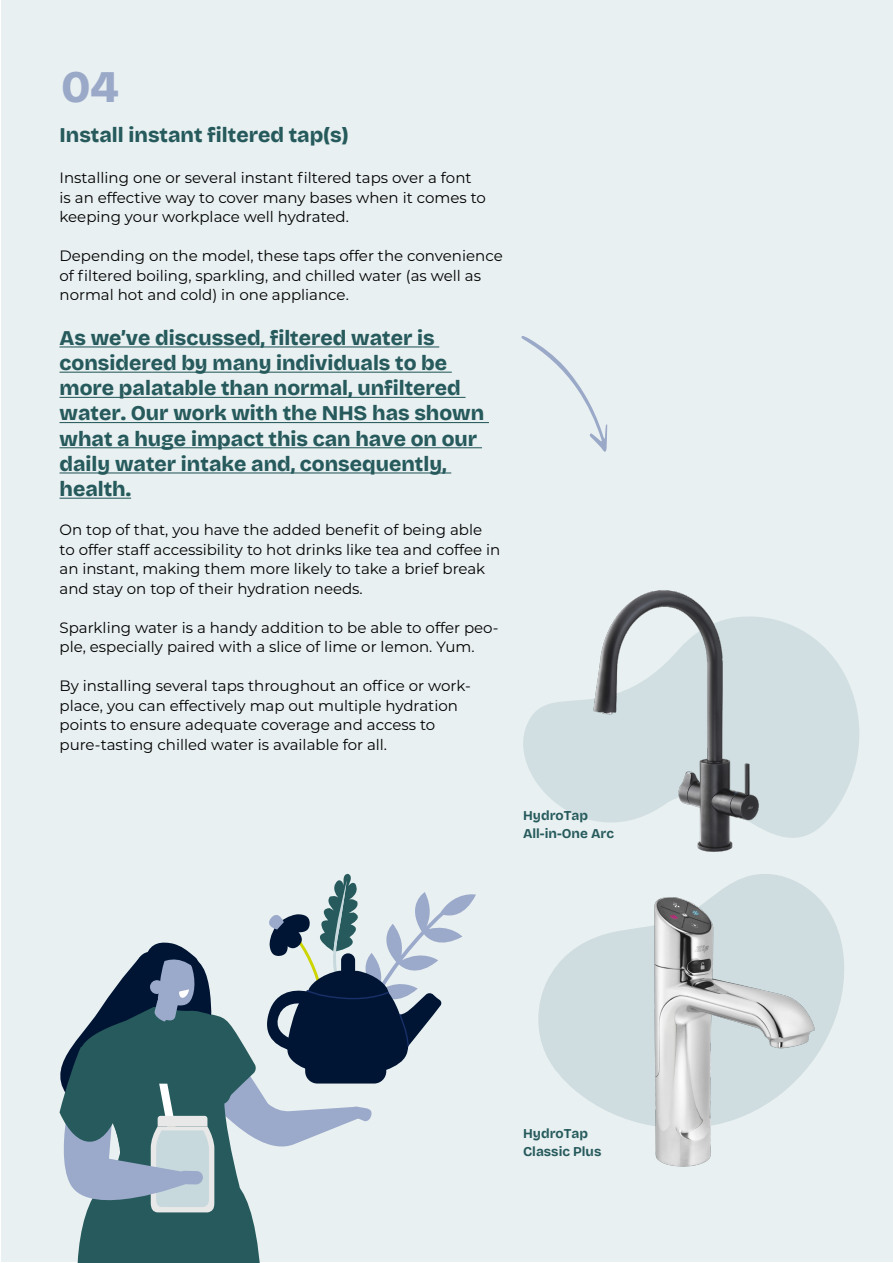
<style>
.page{position:relative;width:893px;height:1263px;background:#fff}
.page>*{position:absolute;margin:0;border:0;box-sizing:border-box;transform-origin:0 0}
.t1{font:800 45.15px "Bricolage Grotesque 96 pt";color:#9ba9c9}
.t2{font:800 21px/25.2px "Bricolage Grotesque 96 pt";color:#265a5c}
.t3{font:15px/19.5px "Montserrat";color:#000}
.t4{font:800 13.5px/18px "Bricolage Grotesque 96 pt";color:#265a5c}
</style>
<div class="page">
<div style="left:1px;top:1px;width:891px;height:1261px;background:#e9f0f1"></div>
<hr style="left:60px;top:346px;width:379px;height:1px;background:#265a5c">
<hr style="left:60px;top:372px;width:392px;height:1px;background:#265a5c">
<hr style="left:60px;top:397px;width:406px;height:1px;background:#265a5c">
<hr style="left:60px;top:422px;width:429px;height:1px;background:#265a5c">
<hr style="left:60px;top:447px;width:422px;height:1px;background:#265a5c">
<hr style="left:60px;top:472px;width:391px;height:1px;background:#265a5c">
<hr style="left:60px;top:498px;width:71px;height:1px;background:#265a5c">
<svg style="left:521px;top:336px;width:86px;height:116px"></svg>
<svg style="left:523px;top:701px;width:43px;height:109px;fill:#d1dfe3"></svg>
<svg style="left:538px;top:941px;width:49px;height:158px;fill:#cfdde1"></svg>
<img style="left:566px;top:551px;width:327px;height:352px">
<img style="left:587px;top:807px;width:265px;height:360px">
<svg style="left:60px;top:874px;width:416px;height:388px"></svg>
<h1 class="t1" style="left:61px;top:54px;width:60px">04</h1>
<h2 class="t2" style="left:60px;top:122px;width:291px">Install instant filtered tap(s)</h2>
<p class="t3" style="left:60px;top:168px;width:428px">Installing one or several instant filtered taps over a font is an effective way to cover many bases when it comes to keeping your workplace well hydrated.</p>
<p class="t3" style="left:60px;top:246px;width:445px">Depending on the model, these taps offer the convenience of filtered boiling, sparkling, and chilled water (as well as normal hot and cold) in one appliance.</p>
<h2 class="t2" style="left:60px;top:325px;width:426px">As we’ve discussed, filtered water is considered by many individuals to be more palatable than normal, unfiltered water. Our work with the NHS has shown what a huge impact this can have on our daily water intake and, consequently, health.</h2>
<p class="t3" style="left:60px;top:519px;width:442px">On top of that, you have the added benefit of being able to offer staff accessibility to hot drinks like tea and coffee in an instant, making them more likely to take a brief break and stay on top of their hydration needs.</p>
<p class="t3" style="left:60px;top:617px;width:441px">Sparkling water is a handy addition to be able to offer peo&shy;ple, especially paired with a slice of lime or lemon. Yum.</p>
<p class="t3" style="left:60px;top:675px;width:413px">By installing several taps throughout an office or work&shy;place, you can effectively map out multiple hydration points to ensure adequate coverage and access to pure-tasting chilled water is available for all.</p>
<p class="t4" style="left:523px;top:806px;width:92px">HydroTap<br>All-in-One Arc</p>
<p class="t4" style="left:523px;top:1124px;width:80px">HydroTap<br>Classic Plus</p>
</div>
